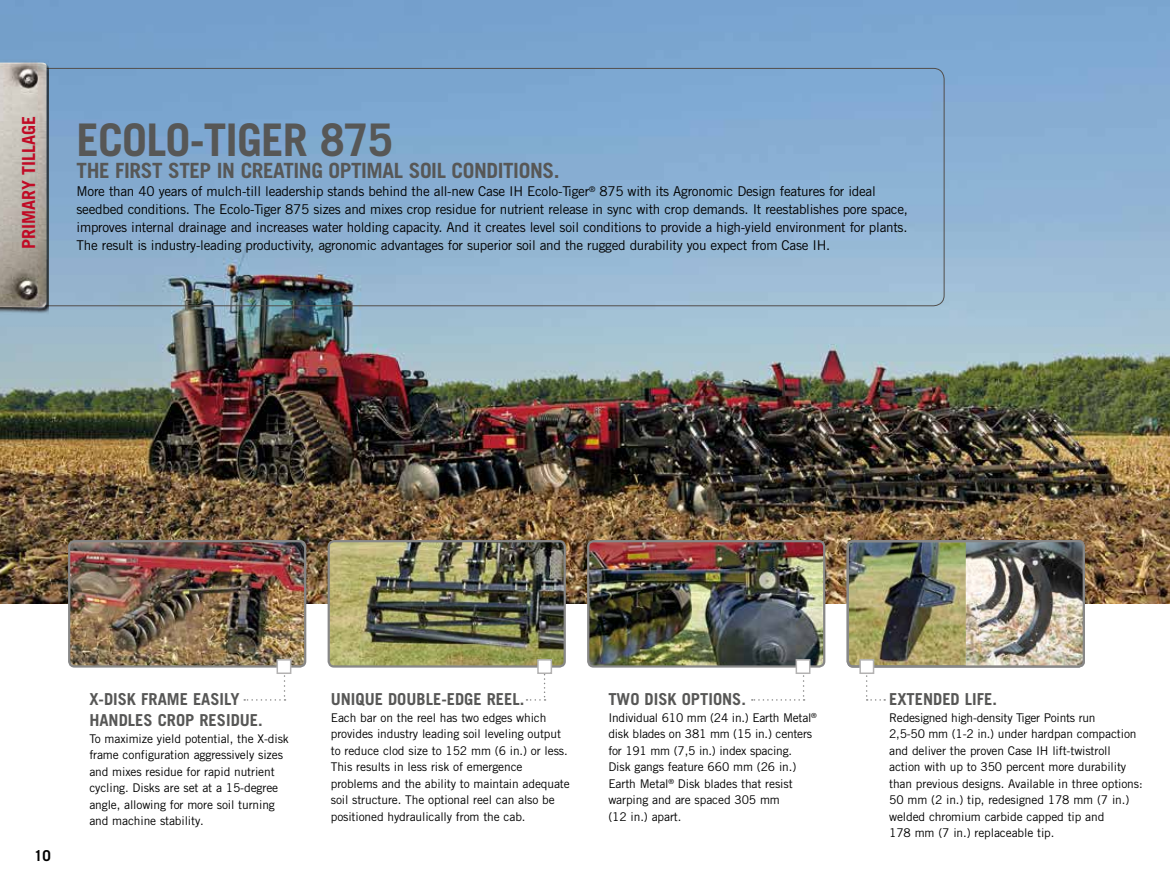
<style>
.page{position:relative;width:1170px;height:893px;background:#fff}
.page>*{position:absolute;margin:0;border:0;box-sizing:border-box;transform-origin:0 0}
.t1{font:700 45px "Trade Gothic LT Std";letter-spacing:-.02em;color:#575756}
.t2{font:700 21px "Trade Gothic LT Std";letter-spacing:-.02em;color:#575756}
.t3{font:700 18px "Trade Gothic LT Std";color:#c10a25}
.t4{font:700 16.5px/21px "Trade Gothic LT Pro";color:#575756}
.t5{font:700 15px "Trade Gothic LT Pro";color:#000}
.t6{font:13.5px/18px "Trade Gothic LT Std";letter-spacing:-.02em;color:#000}
.t7{font:12px/16.5px "Trade Gothic LT Pro";letter-spacing:-.01em;color:#000}
</style>
<div class="page">
<hr style="left:1169px;top:0;width:1px;height:68px;background:#ededed">
<img style="left:0;top:0;width:1169px;height:604px">
<img style="left:0;top:60px;width:49px;height:255px">
<img style="left:0;top:63px;width:47px;height:244px">
<img style="left:69px;top:541px;width:236px;height:124px">
<div style="left:68px;top:540px;width:238px;height:128px;border:2px solid #878787;border-radius:5px"></div>
<img style="left:330px;top:543px;width:233px;height:122px">
<div style="left:327px;top:540px;width:239px;height:128px;border:2px solid #878787;border-radius:5px"></div>
<img style="left:588px;top:541px;width:236px;height:124px">
<div style="left:587px;top:540px;width:238px;height:128px;border:2px solid #878787;border-radius:5px"></div>
<img style="left:847px;top:541px;width:118px;height:124px">
<img style="left:965px;top:541px;width:118px;height:124px">
<div style="left:846px;top:540px;width:238px;height:128px;border:2px solid #878787;border-radius:5px"></div>
<svg style="left:526px;top:665px;width:19px;height:36px"></svg>
<svg style="left:866px;top:665px;width:19px;height:36px"></svg>
<svg style="left:751px;top:665px;width:53px;height:36px"></svg>
<svg style="left:244px;top:665px;width:41px;height:36px"></svg>
<div style="left:795px;top:659px;width:15px;height:15px;background:#fff;border:2px solid #b3b2b2"></div>
<div style="left:276px;top:659px;width:15px;height:15px;background:#fff;border:2px solid #b3b2b2"></div>
<div style="left:537px;top:659px;width:15px;height:15px;background:#fff;border:2px solid #b3b2b2"></div>
<div style="left:859px;top:659px;width:15px;height:15px;background:#fff;border:2px solid #b3b2b2"></div>
<h3 class="t3" style="left:18px;top:249px;width:135px;rotate:-90deg">PRIMARY TILLAGE</h3>
<h1 class="t1" style="left:77px;top:112px;width:318px">ECOLO-TIGER 875</h1>
<h2 class="t2" style="left:77px;top:158px;width:484px">THE FIRST STEP IN CREATING OPTIMAL SOIL CONDITIONS.</h2>
<p class="t6" style="left:77px;top:182px;width:832px">More than 40 years of mulch-till leadership stands behind the all-new Case IH Ecolo-Tiger<sup>®</sup> 875 with its Agronomic Design features for ideal seedbed conditions. The Ecolo-Tiger 875 sizes and mixes crop residue for nutrient release in sync with crop demands. It reestablishes pore space, improves internal drainage and increases water holding capacity. And it creates level soil conditions to provide a high-yield environment for plants.</p>
<p class="t6" style="left:77px;top:236px;width:755px">The result is industry-leading productivity, agronomic advantages for superior soil and the rugged durability you expect from Case IH.</p>
<p class="t5" style="left:34px;top:847px;width:18px">10</p>
<h3 class="t4" style="left:89px;top:688px;width:175px">X-DISK FRAME EASILY<br>HANDLES CROP RESIDUE.</h3>
<p class="t7" style="left:89px;top:730px;width:201px">To maximize yield potential, the X-disk frame configuration aggressively sizes and mixes residue for rapid nutrient cycling. Disks are set at a 15-degree angle, allowing for more soil turning and machine stability.</p>
<h3 class="t4" style="left:331px;top:688px;width:195px">UNIQUE DOUBLE-EDGE REEL.</h3>
<p class="t7" style="left:331px;top:709px;width:240px">Each bar on the reel has two edges which provides industry leading soil leveling output to reduce clod size to 152 mm (6 in.) or less.<br>This results in less risk of emergence problems and the ability to maintain adequate soil structure. The optional reel can also be positioned hydraulically from the cab.</p>
<h3 class="t4" style="left:608px;top:688px;width:139px">TWO DISK OPTIONS.</h3>
<p class="t7" style="left:608px;top:709px;width:210px">Individual 610 mm (24 in.) Earth Metal<sup>® </sup>disk blades on 381 mm (15 in.) centers for 191 mm (7,5 in.) index spacing.<br>Disk gangs feature 660 mm (26 in.)<br>Earth Metal<sup>®</sup> Disk blades that resist warping and are spaced 305 mm<br>(12 in.) apart.</p>
<h3 class="t4" style="left:889px;top:688px;width:109px">EXTENDED LIFE.</h3>
<p class="t7" style="left:889px;top:709px;width:255px">Redesigned high-density Tiger Points run<br>2,5-50 mm (1-2 in.) under hardpan compaction and deliver the proven Case IH lift-twistroll action with up to 350 percent more durability than previous designs. Available in three options:<br>50 mm (2 in.) tip, redesigned 178 mm (7 in.) welded chromium carbide capped tip and<br>178 mm (7 in.) replaceable tip.</p>
</div>
